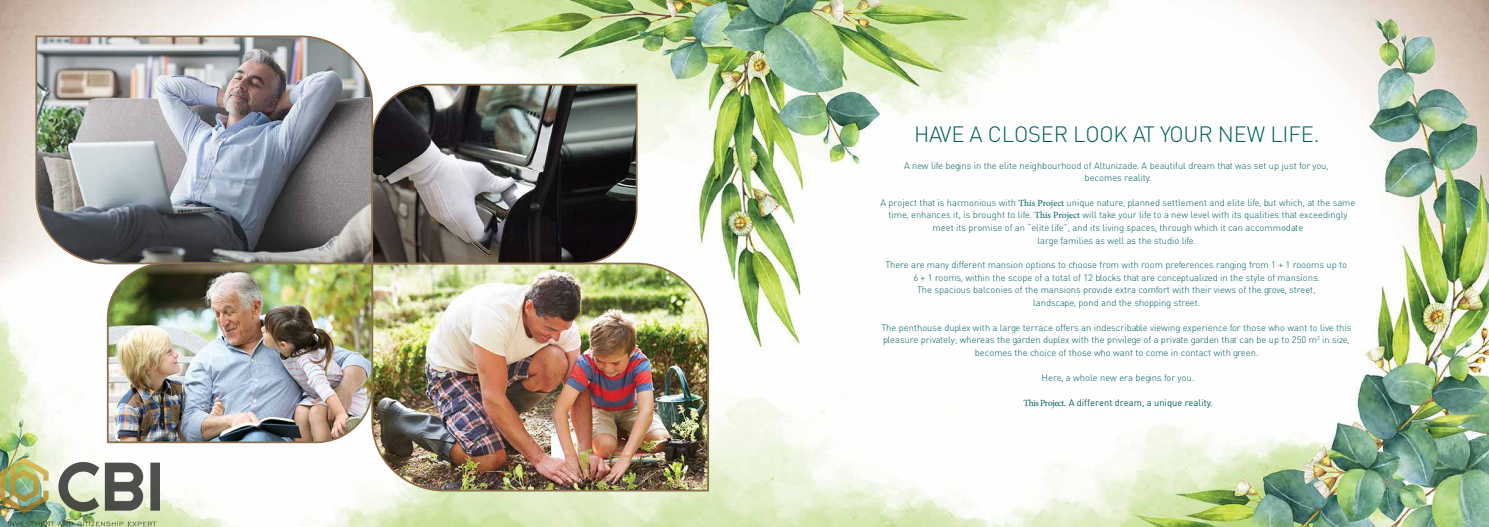
<style>
.page{position:relative;width:1489px;height:527px;background:#fff}
.page>*{position:absolute;margin:0;border:0;box-sizing:border-box;transform-origin:0 0}
.t1{font:21.88px "DINT Light Tr";letter-spacing:-.01em;color:#005f5d}
.t2{font:9.38px/12.5px "DINT Light Tr";color:#005f5d;text-align:center}
.t3{font:9.38px "DIN Tr";color:#005f5d}
.s1{font-family:"Minion Pro"}
</style>
<div class="page">
<img style="left:0;top:0;width:1488px;height:526px">
<img style="left:35px;top:35px;width:339px;height:230px">
<img style="left:370px;top:261px;width:340px;height:231px">
<svg style="left:370px;top:83px;width:268px;height:182px"></svg>
<img style="left:106px;top:261px;width:268px;height:182px">
<img style="left:0;top:458px;width:159px;height:68px">
<h1 class="t1" style="left:914px;top:120px;width:407px">HAVE A CLOSER LOOK AT YOUR NEW LIFE.</h1>
<p class="t2" style="left:904px;top:159px;width:426px">A new life begins in the elite neighbourhood of Altunizade. A beautiful dream that was set up just for you, becomes reality.</p>
<p class="t2" style="left:880px;top:195px;width:476px;line-height:12.8px">A project that is harmonious with <span class="s1">This Project</span> unique nature, planned settlement and elite life, but which, at the same time, enhances it, is brought to life. <span class="s1">This Project</span> will take your life to a new level with its qualities that exceedingly meet its promise of an “elite life”, and its living spaces, through which it can accommodate<br>large families as well as the studio life.</p>
<p class="t2" style="left:885px;top:258px;width:463px">There are many different mansion options to choose from with room preferences ranging from 1 + 1 roooms up to 6 + 1 rooms, within the scope of a total of 12 blocks that are conceptualized in the style of mansions.<br>The spacious balconies of the mansions provide extra comfort with their views of the grove, street,<br>landscape, pond and the shopping street.</p>
<p class="t2" style="left:881px;top:320px;width:471px">The penthouse duplex with a large terrace offers an indescribable viewing experience for those who want to live this pleasure privately; whereas the garden duplex with the privilege of a private garden that can be up to 250 m<sup>2</sup> in size, becomes the choice of those who want to come in contact with green.</p>
<p class="t2" style="left:1041px;top:370px;width:154px">Here, a whole new era begins for you.</p>
<p class="t3" style="left:1023px;top:396px;width:190px"><span class="s1">This Project</span>. A different dream, a unique reality.</p>
</div>
